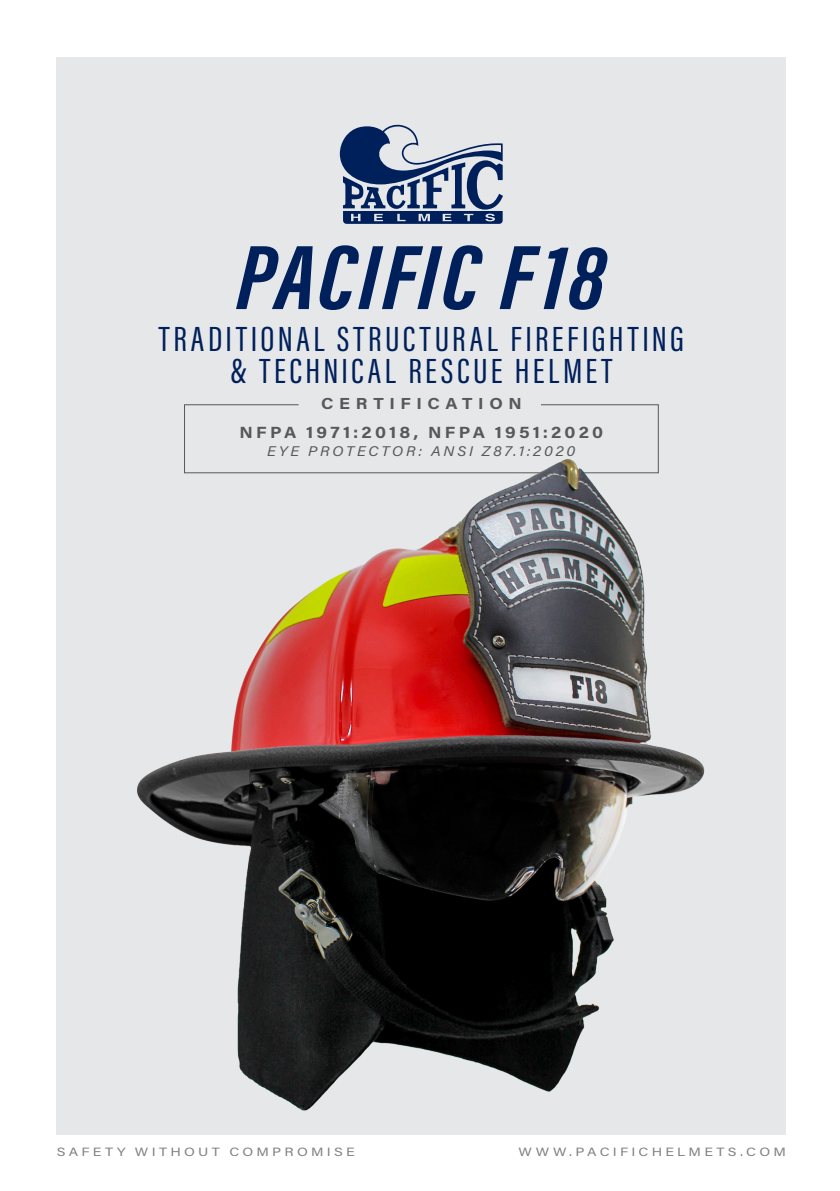
<style>
.page{position:relative;width:840px;height:1191px;background:#fff}
.page>*{position:absolute;margin:0;border:0;box-sizing:border-box;transform-origin:0 0}
.t1{font:italic 700 94px "Acumin Pro Extra Cond";letter-spacing:.035em;color:#00205b;scale:1.1 1}
.t2{font:36px/32px "Acumin Pro Extra Cond";letter-spacing:.09em;color:#00205b;text-align:center;scale:1.1 1}
.Footer_Left{font:700 16.2px "Acumin Pro";letter-spacing:.17em;color:#57585a;scale:1.1 1}
.Footer_Left-2{font:700 16px "Acumin Pro";letter-spacing:.32em;color:#57585a;scale:1.1 1}
.Footer_Left-3{font:italic 14px "Acumin Pro";letter-spacing:.18em;color:#57585a;scale:1.1 1}
.Footer_Left-4{font:12px "Acumin Pro";letter-spacing:.225em;color:#808285;scale:1.2 1}
</style>
<div class="page">
<div style="left:57px;top:57px;width:728px;height:1077px;background:#e6e7e9"></div>
<svg style="left:339px;top:124px;width:163px;height:100px"></svg>
<svg style="left:184px;top:404px;width:475px;height:51px"></svg>
<img style="left:137px;top:455px;width:568px;height:656px">
<h2 class="t1" style="left:236px;top:220px;width:337px">PACIFIC F18</h2>
<h2 class="t2" style="left:159px;top:322px;width:479px">TRADITIONAL STRUCTURAL FIREFIGHTING &amp; TECHNICAL RESCUE HELMET</h2>
<p class="Footer_Left-2" style="left:321px;top:392px;width:184px">CERTIFICATION</p>
<p class="Footer_Left" style="left:239px;top:420px;width:332px">NFPA 1971:2018, NFPA 1951:2020</p>
<p class="Footer_Left-3" style="left:267px;top:441px;width:282px">EYE PROTECTOR: ANSI Z87.1:2020</p>
<p class="Footer_Left-4" style="left:57px;top:1143px;width:250px">SAFETY WITHOUT COMPROMISE</p>
<p class="Footer_Left-4" style="left:518px;top:1143px;width:224px">WWW.PACIFICHELMETS.COM</p>
</div>
